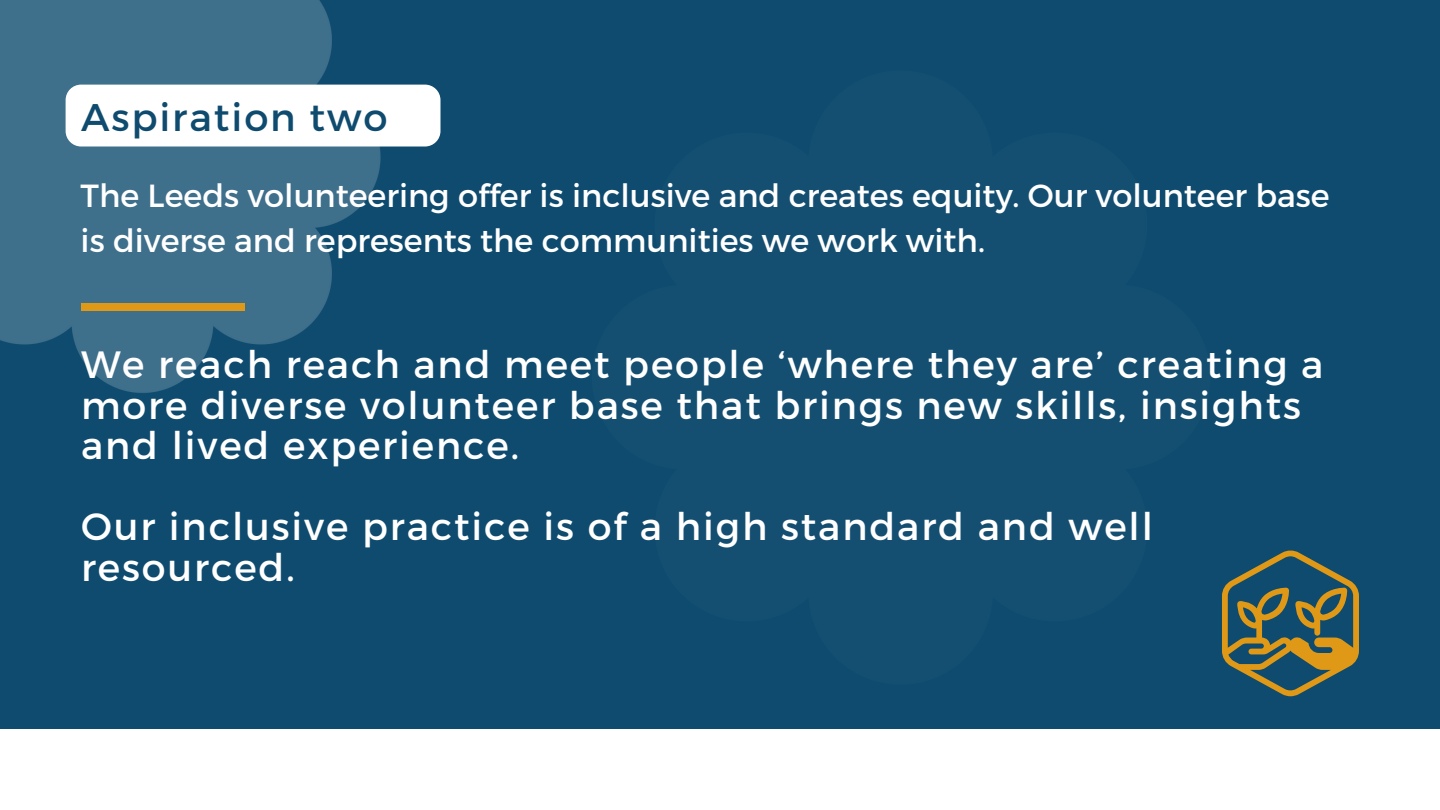
<style>
.page{position:relative;width:1440px;height:810px;background:#0e4b6e}
.page>*{position:absolute;margin:0;border:0;box-sizing:border-box;transform-origin:0 0}
.t1{font:38.5px "Montserrat";letter-spacing:.05em;color:#0e4b6e}
.t2{font:38px/40.5px "Montserrat";letter-spacing:.05em;color:#fff}
.t3{font:32px/44.2px "Montserrat";color:#fff}
</style>
<div class="page">
<img style="left:0;top:0;width:427px;height:393px">
<div style="left:0;top:729px;width:1440px;height:81px;background:#fff"></div>
<svg style="left:1222px;top:550px;width:137px;height:146px"></svg>
<div style="left:81px;top:304px;width:164px;height:7px;background:#df9916"></div>
<div style="left:66px;top:85px;width:374px;height:62px;background:#fff;border-radius:15px"></div>
<p class="t1" style="left:81px;top:94px;width:308px">Aspiration two</p>
<p class="t3" style="left:81px;top:174px;width:1251px">The Leeds volunteering offer is inclusive and creates equity. Our volunteer base is diverse and represents the communities we work with.</p>
<p class="t2" style="left:81px;top:344px;width:1244px">We reach reach and meet people ‘where they are’ creating a more diverse volunteer base that brings new skills, insights and lived experience.</p>
<p class="t2" style="left:81px;top:506px;width:1073px">Our inclusive practice is of a high standard and well resourced.</p>
</div>
